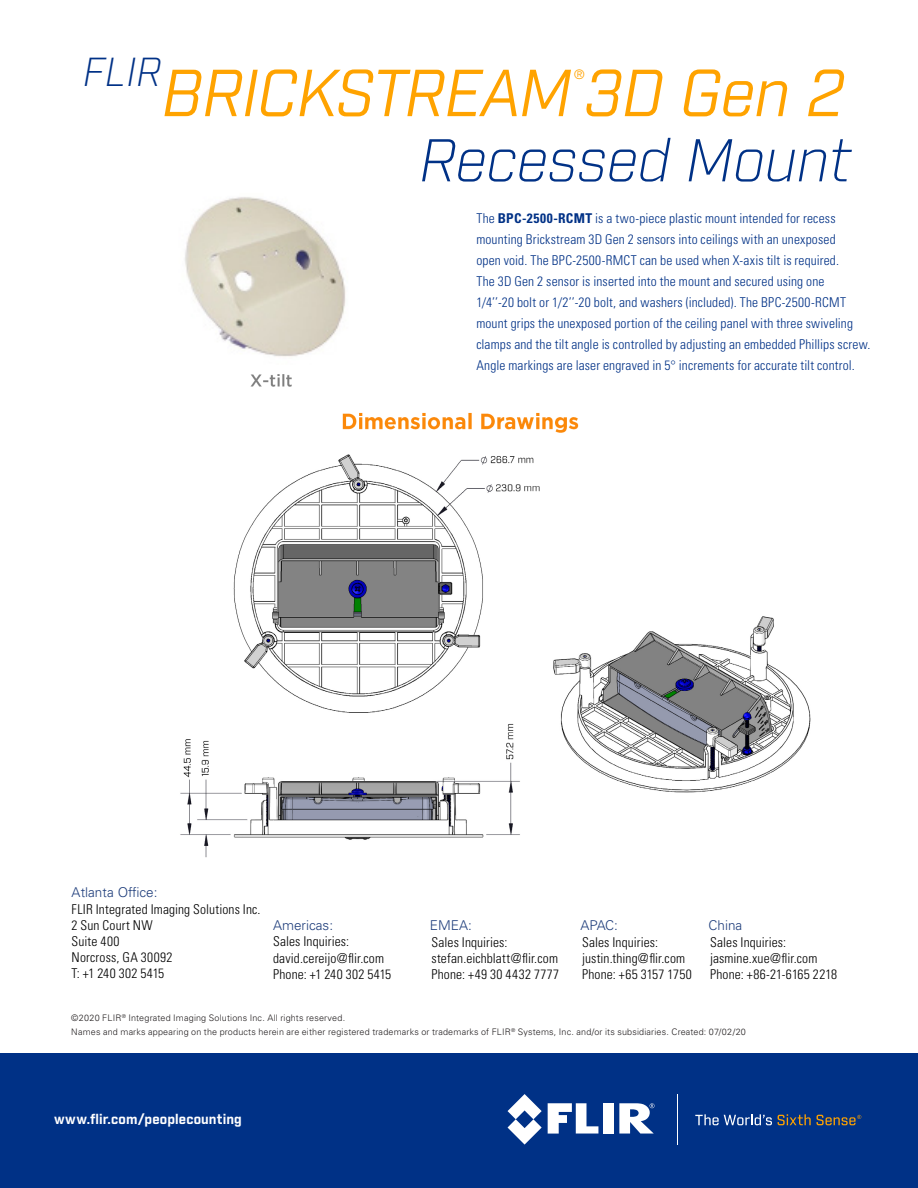
<style>
.page{position:relative;width:918px;height:1188px;background:#fff}
.page>*{position:absolute;margin:0;border:0;box-sizing:border-box;transform-origin:0 0}
.t1{font:italic 64.5px "Industry";letter-spacing:-.025em;color:#ffa300}
.t2{font:italic 300 58.5px "Industry";color:#003186}
.t3{font:italic 300 39.3px "Industry";color:#003186}
.CMKV{font:300 condensed 13.5px/21px "Univers LT Std";letter-spacing:.01em;color:#003186}
.CMKV-2{font:300 condensed 13.5px "Univers LT Std";letter-spacing:.01em;color:#010000}
.t4{font:300 13.5px "Univers LT Std";color:#1e3d7b}
.bullet_points{font:700 13.5px "Industry";letter-spacing:.01em;color:#fff}
.t5{font:300 13.05px "Univers LT Std";color:#ffa300}
.Disclaimer{font:300 9px "Univers LT Std";letter-spacing:.02em;color:#231f20}
.s1{font-weight:700}
</style>
<div class="page">
<div style="left:0;top:1053px;width:918px;height:135px;background:#003186"></div>
<svg style="left:548px;top:1103px;width:50px;height:31px"></svg>
<div style="left:603px;top:1103px;width:11px;height:31px;background:#fff"></div>
<svg style="left:508px;top:1094px;width:34px;height:50px"></svg>
<svg style="left:619px;top:1103px;width:36px;height:31px"></svg>
<svg style="left:695px;top:1114px;width:77px;height:11px"></svg>
<svg style="left:778px;top:1114px;width:33px;height:11px"></svg>
<hr style="left:677px;top:1094px;width:1px;height:50px;background:#fff">
<svg style="left:817px;top:1115px;width:44px;height:10px"></svg>
<img style="left:251px;top:374px;width:11px;height:13px">
<img style="left:263px;top:377px;width:7px;height:6px">
<img style="left:270px;top:374px;width:22px;height:13px">
<img style="left:180px;top:454px;width:631px;height:404px">
<img style="left:342px;top:412px;width:237px;height:21px">
<img style="left:185px;top:197px;width:161px;height:160px">
<p class="t3" style="left:83px;top:49px;width:80px">FLIR</p>
<p class="t1" style="left:161px;top:54px;width:685px">BRICKSTREAM 3D Gen 2</p>
<p class="t5" style="left:574px;top:66px;width:12px">®</p>
<p class="t2" style="left:419px;top:126px;width:434px">Recessed Mount</p>
<p class="CMKV" style="left:476px;top:208px;width:364px">The <span class="s1">BPC-2500-RCMT</span> is a two-piece plastic mount intended for recess mounting Brickstream 3D Gen 2 sensors into ceilings with an unexposed open void. The BPC-2500-RMCT can be used when X-axis tilt is required.<br>The 3D Gen 2 sensor is inserted into the mount and secured using one</p>
<p class="CMKV" style="left:476px;top:292px;width:396px">1/4’’-20 bolt or 1/2’’-20 bolt, and washers (included). The BPC-2500-RCMT mount grips the unexposed portion of the ceiling panel with three swiveling clamps and the tilt angle is controlled by adjusting an embedded Phillips screw.</p>
<p class="CMKV" style="left:476px;top:355px;width:380px">Angle markings are laser engraved in 5° increments for accurate tilt control.</p>
<p class="t4" style="left:72px;top:884px;width:87px">Atlanta Office:</p>
<p class="CMKV-2" style="left:72px;top:901px;width:190px">FLIR Integrated Imaging Solutions Inc.</p>
<p class="CMKV-2" style="left:72px;top:917px;width:83px">2 Sun Court NW</p>
<p class="CMKV-2" style="left:72px;top:933px;width:49px">Suite 400</p>
<p class="CMKV-2" style="left:72px;top:949px;width:102px">Norcross, GA 30092</p>
<p class="CMKV-2" style="left:72px;top:966px;width:94px">T: +1 240 302 5415</p>
<p class="t4" style="left:273px;top:917px;width:62px">Americas:</p>
<p class="CMKV-2" style="left:273px;top:934px;width:78px">Sales Inquiries:</p>
<p class="CMKV-2" style="left:273px;top:950px;width:113px">david.cereijo@flir.com</p>
<p class="CMKV-2" style="left:273px;top:966px;width:120px">Phone: +1 240 302 5415</p>
<p class="t4" style="left:430px;top:917px;width:43px">EMEA:</p>
<p class="CMKV-2" style="left:431px;top:934px;width:78px">Sales Inquiries:</p>
<p class="CMKV-2" style="left:431px;top:950px;width:128px">stefan.eichblatt@flir.com</p>
<p class="CMKV-2" style="left:431px;top:966px;width:129px">Phone: +49 30 4432 7777</p>
<p class="t4" style="left:580px;top:917px;width:39px">APAC:</p>
<p class="CMKV-2" style="left:582px;top:934px;width:78px">Sales Inquiries:</p>
<p class="CMKV-2" style="left:582px;top:950px;width:105px">justin.thing@flir.com</p>
<p class="CMKV-2" style="left:582px;top:966px;width:111px">Phone: +65 3157 1750</p>
<p class="t4" style="left:709px;top:917px;width:35px">China</p>
<p class="CMKV-2" style="left:710px;top:934px;width:78px">Sales Inquiries:</p>
<p class="CMKV-2" style="left:710px;top:950px;width:109px">jasmine.xue@flir.com</p>
<p class="CMKV-2" style="left:710px;top:966px;width:128px">Phone: +86-21-6165 2218</p>
<p class="Disclaimer" style="left:71px;top:1012px;width:275px">©2020 FLIR<sup>®</sup> Integrated Imaging Solutions Inc. All rights reserved.</p>
<p class="Disclaimer" style="left:71px;top:1026px;width:676px">Names and marks appearing on the products herein are either registered trademarks or trademarks of FLIR<sup>®</sup> Systems, Inc. and/or its subsidiaries. Created: 07/02/20</p>
<p class="bullet_points" style="left:54px;top:1110px;width:189px">www.flir.com/peoplecounting</p>
</div>
